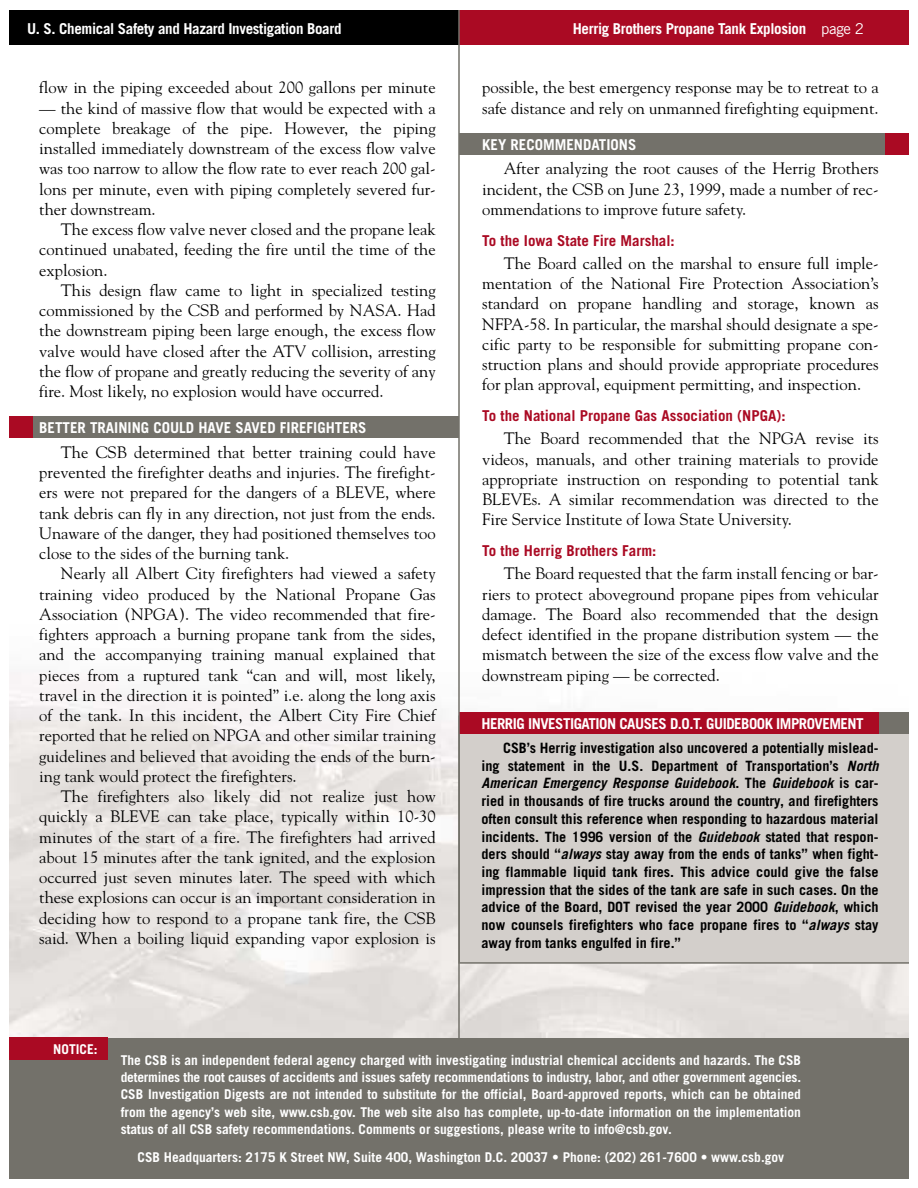
<style>
.page{position:relative;width:918px;height:1188px;background:#fff}
.page>*{position:absolute;margin:0;border:0;box-sizing:border-box;transform-origin:0 0}
.t1{font:16.5px/20.2px "Goudy";color:#000;text-align:justify}
.t2{font:700 15px "Trade Gothic";letter-spacing:-.02em;color:#fff}
.t3{font:700 15px "Trade Gothic";color:#aa0a23}
.t4{font:700 15px "Trade Gothic";color:#fff}
.t5{font:700 14.25px/17.7px "Trade Gothic";color:#000;text-align:justify}
.t6{font:700 13.5px/17.2px "Trade Gothic";color:#fff;text-align:justify}
.s1{font-weight:400}
.s2{font-style:italic}
</style>
<div class="page">
<img style="left:9px;top:44px;width:900px;height:994px">
<div style="left:0;top:0;width:918px;height:44px;background:#000"></div>
<div style="left:459px;top:0;width:459px;height:44px;background:#aa0a23"></div>
<div style="left:0;top:417px;width:459px;height:21px;background:#73716a"></div>
<div style="left:0;top:417px;width:33px;height:21px;background:#aa0a23"></div>
<div style="left:459px;top:133px;width:459px;height:22px;background:#73716a"></div>
<div style="left:886px;top:133px;width:32px;height:22px;background:#aa0a23"></div>
<div style="left:460px;top:734px;width:449px;height:230px;background:#d3cfcb"></div>
<div style="left:459px;top:713px;width:459px;height:21px;background:#aa0a23"></div>
<div style="left:879px;top:713px;width:39px;height:21px;background:#73716a"></div>
<hr style="left:458px;top:0;width:2px;height:1188px;background:#73716a">
<div style="left:0;top:1038px;width:918px;height:150px;background:#73716a"></div>
<div style="left:0;top:1038px;width:108px;height:22px;background:#aa0a23"></div>
<div style="left:0;top:0;width:9px;height:1188px;background:#fff"></div>
<div style="left:909px;top:0;width:9px;height:1188px;background:#fff"></div>
<div style="left:0;top:0;width:918px;height:9px;background:#fff"></div>
<div style="left:0;top:1179px;width:918px;height:9px;background:#fff"></div>
<p class="t2" style="left:27px;top:23px;width:316px">U. S. Chemical Safety and Hazard Investigation Board</p>
<p class="t2" style="left:573px;top:23px;width:293px">Herrig Brothers Propane Tank Explosion <span class="s1">page 2</span></p>
<p class="t1" style="left:39px;top:79px;width:398px">flow in the piping exceeded about 200 gallons per minute</p>
<p class="t1" style="left:39px;top:99px;width:398px">— the kind of massive flow that would be expected with a complete breakage of the pipe. However, the piping installed immediately downstream of the excess flow valve was too narrow to allow the flow rate to ever reach 200 gal&shy;lons per minute, even with piping completely severed fur&shy;ther downstream.</p>
<p class="t1" style="left:39px;top:220px;width:398px;text-indent:22px">The excess flow valve never closed and the propane leak continued unabated, feeding the fire until the time of the explosion.</p>
<p class="t1" style="left:39px;top:281px;width:398px;text-indent:22px">This design flaw came to light in specialized testing commissioned by the CSB and performed by NASA. Had the downstream piping been large enough, the excess flow valve would have closed after the ATV collision, arresting the flow of propane and greatly reducing the severity of any fire. Most likely, no explosion would have occurred.</p>
<p class="t4" style="left:39px;top:422px;width:329px">BETTER TRAINING COULD HAVE SAVED FIREFIGHTERS</p>
<p class="t1" style="left:39px;top:443px;width:398px;text-indent:22px">The CSB determined that better training could have prevented the firefighter deaths and injuries. The firefight&shy;ers were not prepared for the dangers of a BLEVE, where tank debris can fly in any direction, not just from the ends.<br>Unaware of the danger, they had positioned themselves too close to the sides of the burning tank.</p>
<p class="t1" style="left:39px;top:565px;width:398px;text-indent:22px">Nearly all Albert City firefighters had viewed a safety training video produced by the National Propane Gas Association (NPGA). The video recommended that fire&shy;fighters approach a burning propane tank from the sides, and the accompanying training manual explained that pieces from a ruptured tank “can and will, most likely, travel in the direction it is pointed” i.e. along the long axis of the tank. In this incident, the Albert City Fire Chief reported that he relied on NPGA and other similar training guidelines and believed that avoiding the ends of the burn&shy;ing tank would protect the firefighters.</p>
<p class="t1" style="left:39px;top:787px;width:398px;text-indent:22px">The firefighters also likely did not realize just how quickly a BLEVE can take place, typically within 10-30 minutes of the start of a fire. The firefighters had arrived about 15 minutes after the tank ignited, and the explosion occurred just seven minutes later. The speed with which these explosions can occur is an important consideration in deciding how to respond to a propane tank fire, the CSB said. When a boiling liquid expanding vapor explosion is</p>
<p class="t1" style="left:482px;top:79px;width:398px">possible, the best emergency response may be to retreat to a safe distance and rely on unmanned firefighting equipment.</p>
<p class="t4" style="left:482px;top:139px;width:156px">KEY RECOMMENDATIONS</p>
<p class="t1" style="left:482px;top:160px;width:398px;text-indent:22px">After analyzing the root causes of the Herrig Brothers incident, the CSB on June 23, 1999, made a number of rec&shy;ommendations to improve future safety.</p>
<p class="t3" style="left:482px;top:235px;width:194px">To the Iowa State Fire Marshal:</p>
<p class="t1" style="left:482px;top:254px;width:398px;text-indent:22px">The Board called on the marshal to ensure full imple&shy;mentation of the National Fire Protection Association’s standard on propane handling and storage, known as NFPA-58. In particular, the marshal should designate a spe&shy;cific party to be responsible for submitting propane con&shy;struction plans and should provide appropriate procedures for plan approval, equipment permitting, and inspection.</p>
<p class="t3" style="left:482px;top:410px;width:305px">To the National Propane Gas Association (NPGA):</p>
<p class="t1" style="left:482px;top:430px;width:398px;text-indent:22px">The Board recommended that the NPGA revise its videos, manuals, and other training materials to provide appropriate instruction on responding to potential tank BLEVEs. A similar recommendation was directed to the Fire Service Institute of Iowa State University.</p>
<p class="t3" style="left:482px;top:545px;width:176px">To the Herrig Brothers Farm:</p>
<p class="t1" style="left:482px;top:565px;width:398px;text-indent:22px">The Board requested that the farm install fencing or bar&shy;riers to protect aboveground propane pipes from vehicular damage. The Board also recommended that the design defect identified in the propane distribution system — the mismatch between the size of the excess flow valve and the downstream piping — be corrected.</p>
<p class="t2" style="left:482px;top:719px;width:384px">HERRIG INVESTIGATION CAUSES D.O.T. GUIDEBOOK IMPROVEMENT</p>
<p class="t5" style="left:481px;top:740px;width:399px;text-indent:22px">CSB’s Herrig investigation also uncovered a potentially mislead&shy;ing statement in the U.S. Department of Transportation’s <span class="s2">North American Emergency Response Guidebook</span>. The <span class="s2">Guidebook</span> is car&shy;ried in thousands of fire trucks around the country, and firefighters often consult this reference when responding to hazardous material incidents. The 1996 version of the <span class="s2">Guidebook</span> stated that respon&shy;ders should “<span class="s2">always</span> stay away from the ends of tanks” when fight&shy;ing flammable liquid tank fires. This advice could give the false impression that the sides of the tank are safe in such cases. On the advice of the Board, DOT revised the year 2000 <span class="s2">Guidebook</span>, which now counsels firefighters who face propane fires to “<span class="s2">always</span> stay away from tanks engulfed in fire.”</p>
<p class="t6" style="left:53px;top:1042px;width:46px">NOTICE:</p>
<p class="t6" style="left:121px;top:1053px;width:682px">The CSB is an independent federal agency charged with investigating industrial chemical accidents and hazards. The CSB determines the root causes of accidents and issues safety recommendations to industry, labor, and other government agencies.<br>CSB Investigation Digests are not intended to substitute for the official, Board-approved reports, which can be obtained from the agency’s web site, www.csb.gov. The web site also has complete, up-to-date information on the implementation status of all CSB safety recommendations. Comments or suggestions, please write to info@csb.gov.</p>
<p class="t6" style="left:138px;top:1150px;width:648px">CSB Headquarters: 2175 K Street NW, Suite 400, Washington D.C. 20037 • Phone: (202) 261-7600 • www.csb.gov</p>
</div>
